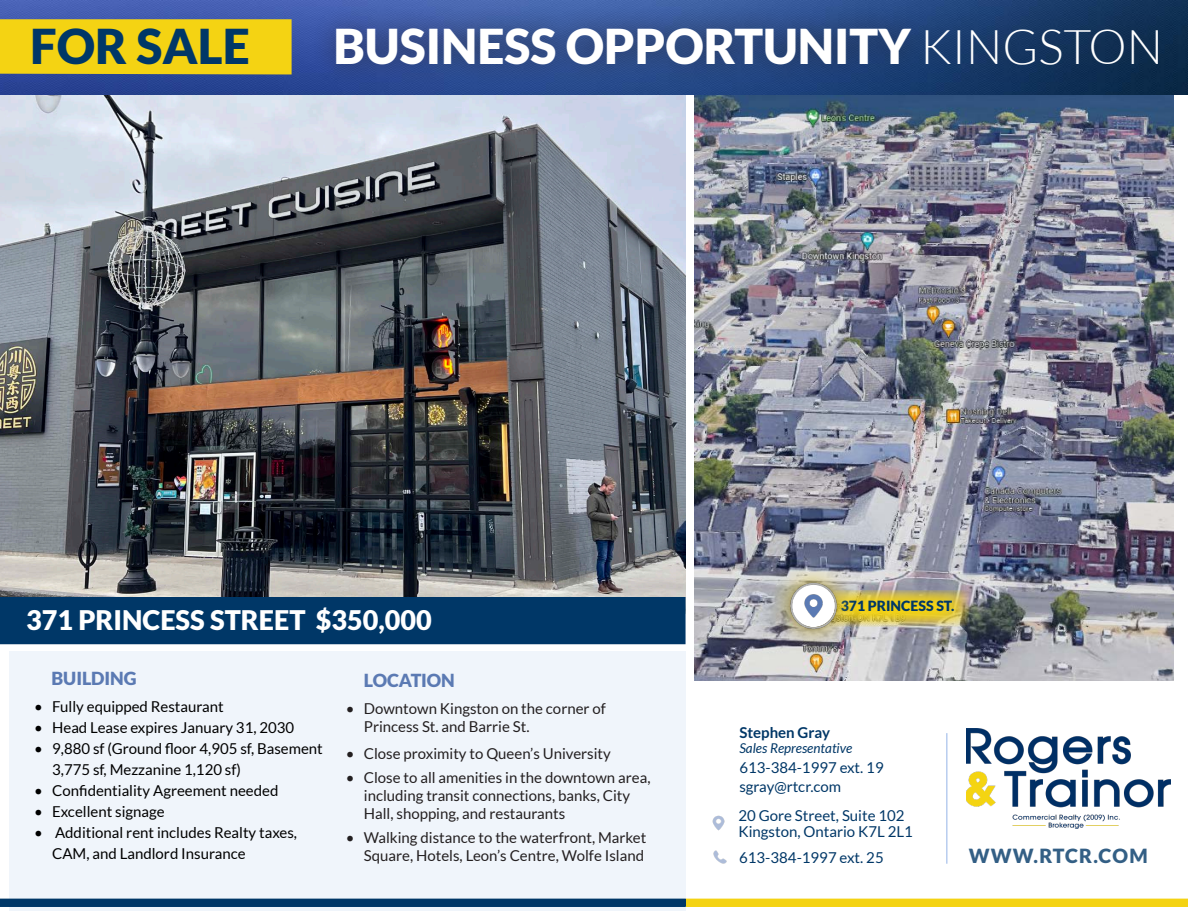
<style>
.page{position:relative;width:1188px;height:918px;background:#fff}
.page>*{position:absolute;margin:0;border:0;box-sizing:border-box;transform-origin:0 0}
.t1{font:900 48px "Lato";color:#fff}
.t2{font:900 48px "Lato";color:#003767}
.t3{font:900 27px "Lato";color:#fff}
.t4{font:900 19.5px "Lato";letter-spacing:.06em;color:#335f85}
.t5{font:900 18px "Lato";letter-spacing:-.005em;color:#5b7ab3}
.t6{font:15px/18px "Lato";color:#231f20}
.t7{font:15px/21px "Lato";color:#000}
.t8{font:15px "Lato";color:#003767}
.t9{font:700 15px "Lato";color:#003767}
.t10{font:900 14.1px "Lato";color:#003767}
.t11{font:italic 13.5px "Lato";color:#003767}
.s1{font-weight:300}
</style>
<div class="page">
<img style="left:694px;top:94px;width:480px;height:587px">
<img style="left:0;top:94px;width:686px;height:503px">
<div style="left:9px;top:651px;width:677px;height:259px;background:#f0f5fb"></div>
<img style="left:0;top:0;width:1188px;height:94px">
<div style="left:312px;top:5px;width:870px;height:83px;background:#231f20;opacity:.5"></div>
<div style="left:1px;top:598px;width:684px;height:46px;background:#003767"></div>
<div style="left:0;top:597px;width:686px;height:47px;border:2px solid #003767"></div>
<svg style="left:0;top:18px;width:293px;height:58px;background:#e8cb1b"></svg>
<hr style="left:946px;top:733px;width:2px;height:131px;background:#6f99de">
<img style="left:966px;top:728px;width:204px;height:101px">
<img style="left:712px;top:815px;width:13px;height:16px">
<img style="left:713px;top:850px;width:14px;height:14px">
<svg style="left:0;top:899px;width:1188px;height:8px;background:#677943"></svg>
<svg style="left:861px;top:590px;width:108px;height:36px;background:#d6bf45"></svg>
<div style="left:765px;top:558px;width:96px;height:95px;background:#f4d313;opacity:.75"></div>
<div style="left:783px;top:576px;width:60px;height:59px;background:#231f20;opacity:.31"></div>
<img style="left:782px;top:582px;width:62px;height:54px">
<p class="t2" style="left:30px;top:18px;width:221px">FOR SALE</p>
<p class="t1" style="left:333px;top:18px;width:831px">BUSINESS OPPORTUNITY <span class="s1">KINGSTON</span></p>
<p class="t3" style="left:26px;top:605px;width:407px">371 PRINCESS STREET $350,000</p>
<p class="t5" style="left:52px;top:668px;width:86px">BUILDING</p>
<p class="t7" style="left:34px;top:696px;width:191px">• Fully equipped Restaurant</p>
<p class="t7" style="left:34px;top:717px;width:262px">• Head Lease expires January 31, 2030</p>
<p class="t7" style="left:52px;top:738px;width:272px;text-indent:-18px">• 9,880 sf (Ground floor 4,905 sf, Basement<br>3,775 sf, Mezzanine 1,120 sf)</p>
<p class="t7" style="left:34px;top:780px;width:246px">• Confidentiality Agreement needed</p>
<p class="t7" style="left:34px;top:801px;width:132px">• Excellent signage</p>
<p class="t7" style="left:52px;top:822px;width:246px;text-indent:-18px">• Additional rent includes Realty taxes,<br>CAM, and Landlord Insurance</p>
<p class="t5" style="left:364px;top:670px;width:92px">LOCATION</p>
<p class="t6" style="left:364px;top:700px;width:244px;text-indent:-18px">• Downtown Kingston on the corner of<br>Princess St. and Barrie St.</p>
<p class="t6" style="left:346px;top:745px;width:267px">• Close proximity to Queen’s University</p>
<p class="t6" style="left:364px;top:769px;width:288px;text-indent:-18px">• Close to all amenities in the downtown area, including transit connections, banks, City<br>Hall, shopping, and restaurants</p>
<p class="t6" style="left:346px;top:829px;width:302px;text-align:right">• Walking distance to the waterfront, Market<br>Square, Hotels, Leon’s Centre, Wolfe Island</p>
<p class="t10" style="left:841px;top:598px;width:115px">371 PRINCESS ST.</p>
<p class="t9" style="left:739px;top:724px;width:92px">Stephen Gray</p>
<p class="t11" style="left:739px;top:741px;width:115px">Sales Representative</p>
<p class="t8" style="left:739px;top:760px;width:146px">613-384-1997 ext. 19</p>
<p class="t8" style="left:739px;top:779px;width:103px">sgray@rtcr.com</p>
<p class="t8" style="left:738px;top:807px;width:168px">20 Gore Street, Suite 102</p>
<p class="t8" style="left:738px;top:823px;width:176px">Kingston, Ontario K7L 2L1</p>
<p class="t8" style="left:739px;top:850px;width:146px">613-384-1997 ext. 25</p>
<p class="t4" style="left:969px;top:844px;width:181px">WWW.RTCR.COM</p>
</div>
